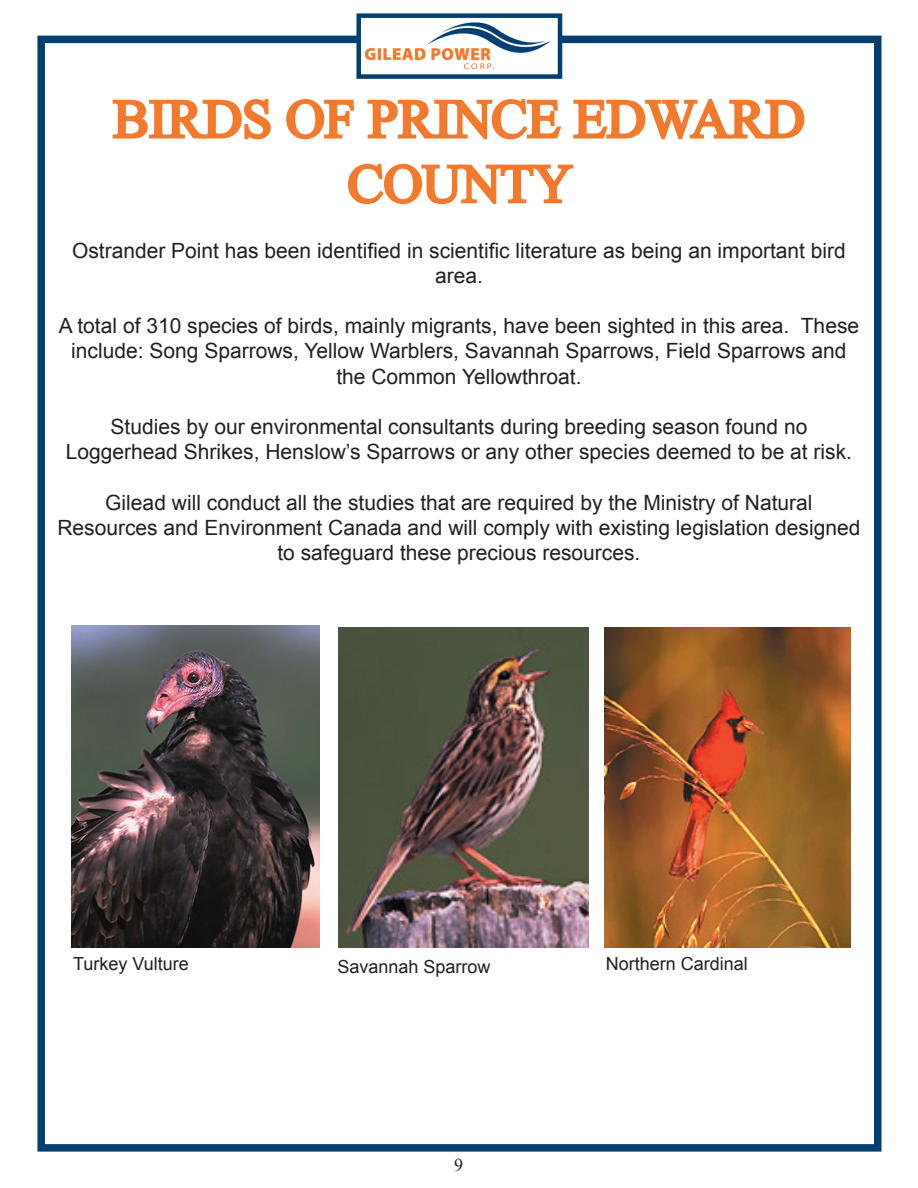
<style>
.page{position:relative;width:918px;height:1188px;background:#fff}
.page>*{position:absolute;margin:0;border:0;box-sizing:border-box;transform-origin:0 0}
.t1{font:54px/64.8px "Times New Roman";color:#f4792c;text-align:center}
.t2{font:21px/25.2px "Arial";color:#231f20;text-align:center}
.t3{font:18px "Arial";color:#231f20}
.t4{font:18px "Times New Roman";color:#231f20}
</style>
<div class="page">
<div style="left:37px;top:36px;width:845px;height:1116px;border:8px solid #023f70"></div>
<svg style="left:112px;top:99px;width:159px;height:41px"></svg>
<svg style="left:286px;top:99px;width:68px;height:41px"></svg>
<svg style="left:367px;top:99px;width:195px;height:41px"></svg>
<svg style="left:573px;top:99px;width:232px;height:41px"></svg>
<svg style="left:348px;top:163px;width:226px;height:41px"></svg>
<img style="left:71px;top:625px;width:248px;height:323px">
<img style="left:339px;top:627px;width:249px;height:321px">
<img style="left:605px;top:627px;width:245px;height:321px">
<div style="left:359px;top:16px;width:201px;height:61px;background:#fff"></div>
<img style="left:366px;top:22px;width:185px;height:48px">
<div style="left:356px;top:13px;width:206px;height:66px;border:4px solid #023f70"></div>
<h1 class="t1" style="left:113px;top:86px;width:693px">BIRDS OF PRINCE EDWARD<br>COUNTY</h1>
<p class="t2" style="left:72px;top:238px;width:775px">Ostrander Point has been identified in scientific literature as being an important bird area.</p>
<p class="t2" style="left:59px;top:313px;width:802px">A total of 310 species of birds, mainly migrants, have been sighted in this area. These include: Song Sparrows, Yellow Warblers, Savannah Sparrows, Field Sparrows and the Common Yellowthroat.</p>
<p class="t2" style="left:66px;top:414px;width:788px">Studies by our environmental consultants during breeding season found no<br>Loggerhead Shrikes, Henslow’s Sparrows or any other species deemed to be at risk.</p>
<p class="t2" style="left:57px;top:490px;width:804px">Gilead will conduct all the studies that are required by the Ministry of Natural<br>Resources and Environment Canada and will comply with existing legislation designed to safeguard these precious resources.</p>
<p class="t3" style="left:73px;top:952px;width:117px">Turkey Vulture</p>
<p class="t3" style="left:337px;top:954px;width:155px">Savannah Sparrow</p>
<p class="t3" style="left:606px;top:952px;width:144px">Northern Cardinal</p>
<p class="t4" style="left:454px;top:1153px;width:10px">9</p>
</div>
